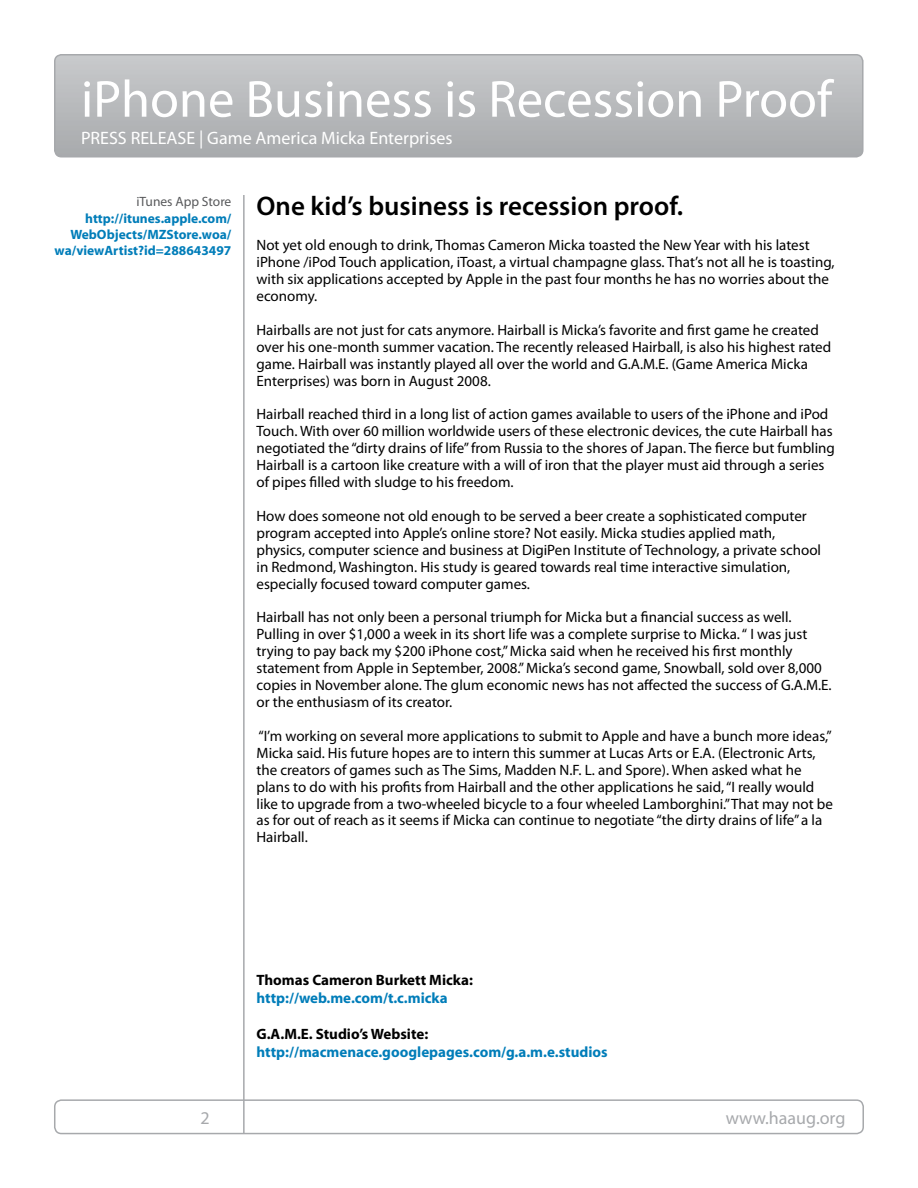
<style>
.page{position:relative;width:918px;height:1188px;background:#fff}
.page>*{position:absolute;margin:0;border:0;box-sizing:border-box;transform-origin:0 0}
.t1{font:52.5px "Myriad Pro";color:#fff}
.t2{font:600 27px "Myriad Pro";color:#000}
.t3{font:18px "Myriad Pro";color:#fff}
.t4{font:18px "Myriad Pro";color:#a7a9ac}
.t5{font:15px/17px "Myriad Pro";color:#000}
.t6{font:700 15px "Myriad";color:#007db9}
.t7{font:700 15px "Myriad Pro";color:#000}
.t8{font:700 13.5px/16.2px "Myriad";color:#007db9;text-align:right}
.t9{font:13.5px "Myriad Pro";color:#58595b}
</style>
<div class="page">
<hr style="left:243px;top:195px;width:2px;height:939px;background:#a7a9ac">
<div style="left:54px;top:1099px;width:810px;height:35px;border:2px solid #a7a9ac;border-radius:7px"></div>
<svg style="left:55px;top:55px;width:806px;height:100px;background:#b8b9bc"></svg>
<div style="left:54px;top:54px;width:810px;height:104px;border:2px solid #a7a9ac;border-radius:7px"></div>
<h1 class="t1" style="left:81px;top:67px;width:753px">iPhone Business is Recession Proof</h1>
<p class="t3" style="left:81px;top:127px;width:373px">PRESS RELEASE | Game America Micka Enterprises</p>
<p class="t9" style="left:136px;top:193px;width:97px">iTunes App Store</p>
<p class="t8" style="left:55px;top:210px;width:178px">http://itunes.apple.com/<br>WebObjects/MZStore.woa/ wa/viewArtist?id=288643497</p>
<h2 class="t2" style="left:256px;top:189px;width:428px">One kid’s business is recession proof.</h2>
<p class="t5" style="left:256px;top:236px;width:580px">Not yet old enough to drink, Thomas Cameron Micka toasted the New Year with his latest iPhone /iPod Touch application, iToast, a virtual champagne glass. That’s not all he is toasting, with six applications accepted by Apple in the past four months he has no worries about the economy.</p>
<p class="t5" style="left:256px;top:321px;width:576px">Hairballs are not just for cats anymore. Hairball is Micka’s favorite and first game he created over his one-month summer vacation. The recently released Hairball, is also his highest rated game. Hairball was instantly played all over the world and G.A.M.E. (Game America Micka Enterprises) was born in August 2008.</p>
<p class="t5" style="left:256px;top:406px;width:580px">Hairball reached third in a long list of action games available to users of the iPhone and iPod Touch. With over 60 million worldwide users of these electronic devices, the cute Hairball has negotiated the “dirty drains of life” from Russia to the shores of Japan. The fierce but fumbling Hairball is a cartoon like creature with a will of iron that the player must aid through a series of pipes filled with sludge to his freedom.</p>
<p class="t5" style="left:256px;top:507px;width:566px">How does someone not old enough to be served a beer create a sophisticated computer program accepted into Apple’s online store? Not easily. Micka studies applied math, physics, computer science and business at DigiPen Institute of Technology, a private school in Redmond, Washington. His study is geared towards real time interactive simulation, especially focused toward computer games.</p>
<p class="t5" style="left:256px;top:609px;width:577px">Hairball has not only been a personal triumph for Micka but a financial success as well.<br>Pulling in over $1,000 a week in its short life was a complete surprise to Micka. “ I was just trying to pay back my $200 iPhone cost,” Micka said when he received his first monthly statement from Apple in September, 2008.” Micka’s second game, Snowball, sold over 8,000 copies in November alone. The glum economic news has not affected the success of G.A.M.E. or the enthusiasm of its creator.</p>
<p class="t5" style="left:256px;top:727px;width:578px">“I’m working on several more applications to submit to Apple and have a bunch more ideas,” Micka said. His future hopes are to intern this summer at Lucas Arts or E.A. (Electronic Arts, the creators of games such as The Sims, Madden N.F. L. and Spore). When asked what he plans to do with his profits from Hairball and the other applications he said, “I really would like to upgrade from a two-wheeled bicycle to a four wheeled Lamborghini.” That may not be as for out of reach as it seems if Micka can continue to negotiate “the dirty drains of life” a la Hairball.</p>
<p class="t7" style="left:256px;top:970px;width:218px">Thomas Cameron Burkett Micka:</p>
<p class="t6" style="left:256px;top:991px;width:193px">http://web.me.com/t.c.micka</p>
<p class="t7" style="left:256px;top:1024px;width:173px">G.A.M.E. Studio’s Website:</p>
<p class="t6" style="left:256px;top:1045px;width:353px">http://macmenace.googlepages.com/g.a.m.e.studios</p>
<p class="t4" style="left:201px;top:1107px;width:11px">2</p>
<p class="t4" style="left:726px;top:1107px;width:121px">www.haaug.org</p>
</div>
